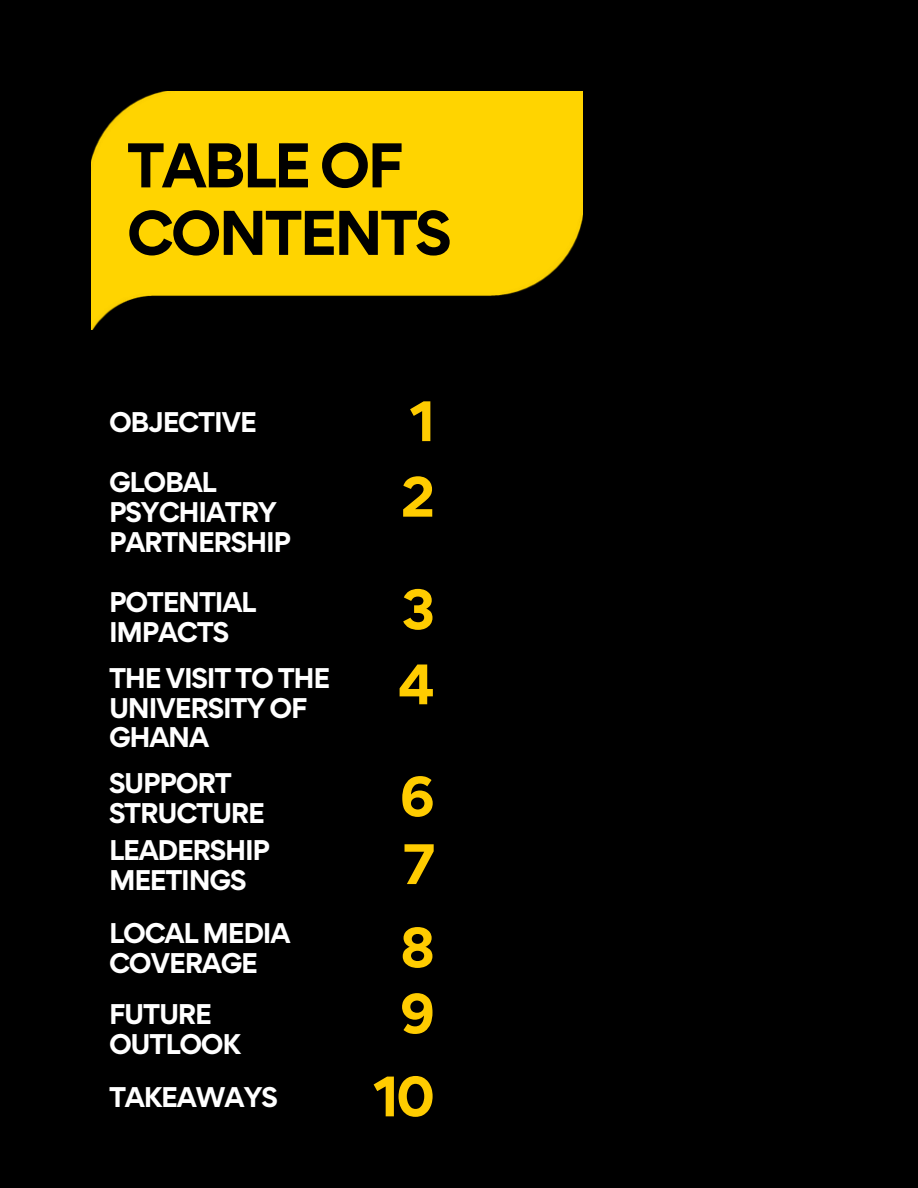
<style>
.page{position:relative;width:918px;height:1188px;background:#000}
.page>*{position:absolute;margin:0;border:0;box-sizing:border-box;transform-origin:0 0}
.t1{font:700 56.25px/67.5px "Gordita";letter-spacing:-.05em;color:#000}
.t2{font:700 50.85px "Gordita";color:#fc0}
.t3{font:700 25.35px/29.7px "Gordita";letter-spacing:-.05em;color:#fff}
</style>
<div class="page">
<img style="left:92px;top:92px;width:490px;height:237px">
<h1 class="t1" style="left:127px;top:131px;width:327px">TABLE OF<br>CONTENTS</h1>
<p class="t3" style="left:109px;top:407px;width:149px">OBJECTIVE</p>
<p class="t3" style="left:109px;top:467px;width:184px">GLOBAL<br>PSYCHIATRY<br>PARTNERSHIP</p>
<p class="t3" style="left:109px;top:587px;width:149px">POTENTIAL<br>IMPACTS</p>
<p class="t3" style="left:109px;top:663px;width:223px">THE VISIT TO THE<br>UNIVERSITY OF<br>GHANA</p>
<p class="t3" style="left:109px;top:768px;width:158px">SUPPORT<br>STRUCTURE</p>
<p class="t2" style="left:410px;top:387px;width:27px">1</p>
<p class="t2" style="left:401px;top:463px;width:36px">2</p>
<p class="t2" style="left:401px;top:575px;width:35px">3</p>
<p class="t2" style="left:398px;top:650px;width:39px">4</p>
<p class="t2" style="left:400px;top:762px;width:37px">6</p>
<p class="t3" style="left:109px;top:835px;width:163px">LEADERSHIP<br>MEETINGS</p>
<p class="t2" style="left:403px;top:830px;width:34px">7</p>
<p class="t3" style="left:109px;top:918px;width:183px">LOCAL MEDIA<br>COVERAGE</p>
<p class="t2" style="left:400px;top:913px;width:36px">8</p>
<p class="t3" style="left:109px;top:999px;width:134px">FUTURE<br>OUTLOOK</p>
<p class="t2" style="left:400px;top:979px;width:37px">9</p>
<p class="t3" style="left:109px;top:1082px;width:171px">TAKEAWAYS</p>
<p class="t2" style="left:373px;top:1062px;width:63px">10</p>
</div>
